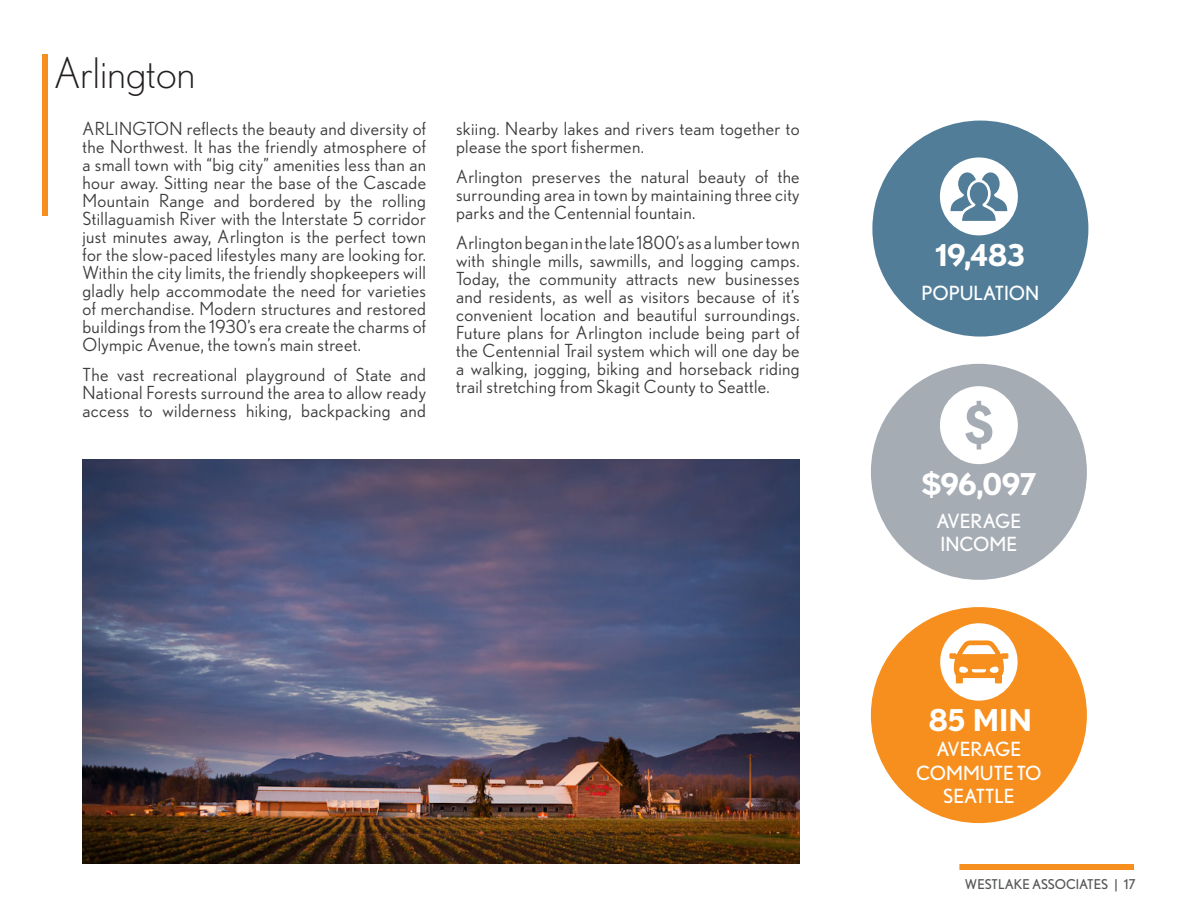
<style>
.page{position:relative;width:1188px;height:918px;background:#fff}
.page>*{position:absolute;margin:0;border:0;box-sizing:border-box;transform-origin:0 0}
.t1{font:300 42px "Nobel";color:#231f20}
.t2{font:700 30px "Nobel";color:#fff}
.t3{font:19.5px "Nobel";color:#fff}
.t4{font:18px/18px "Nobel";letter-spacing:.02em;color:#3d3d3d;text-align:justify}
.t5{font:13.5px "Nobel";color:#57585a}
</style>
<div class="page">
<div style="left:42px;top:54px;width:6px;height:162px;background:#f68f1e"></div>
<div style="left:959px;top:864px;width:175px;height:6px;background:#f68f1e"></div>
<div style="left:872px;top:121px;width:216px;height:216px;background:#517d98;border-radius:50%"></div>
<div style="left:871px;top:364px;width:216px;height:216px;background:#a6acb4;border-radius:50%"></div>
<div style="left:871px;top:607px;width:216px;height:216px;background:#f68f1e;border-radius:50%"></div>
<svg style="left:940px;top:157px;width:78px;height:78px"></svg>
<svg style="left:940px;top:386px;width:78px;height:78px"></svg>
<svg style="left:940px;top:623px;width:78px;height:78px"></svg>
<img style="left:82px;top:460px;width:718px;height:404px">
<p class="t1" style="left:54px;top:49px;width:143px">Arlington</p>
<p class="t4" style="left:82px;top:119px;width:345px">ARLINGTON reflects the beauty and diversity of the Northwest. It has the friendly atmosphere of a small town with “big city” amenities less than an hour away. Sitting near the base of the Cascade Mountain Range and bordered by the rolling Stillaguamish River with the Interstate 5 corridor just minutes away, Arlington is the perfect town for the slow-paced lifestyles many are looking for.<br>Within the city limits, the friendly shopkeepers will gladly help accommodate the need for varieties of merchandise. Modern structures and restored buildings from the 1930’s era create the charms of Olympic Avenue, the town’s main street.</p>
<p class="t4" style="left:82px;top:365px;width:345px">The vast recreational playground of State and National Forests surround the area to allow ready access to wilderness hiking, backpacking and</p>
<p class="t4" style="left:456px;top:119px;width:345px">skiing. Nearby lakes and rivers team together to please the sport fishermen.</p>
<p class="t4" style="left:456px;top:167px;width:345px">Arlington preserves the natural beauty of the surrounding area in town by maintaining three city parks and the Centennial fountain.</p>
<p class="t4" style="left:456px;top:233px;width:345px">Arlington began in the late 1800’s as a lumber town with shingle mills, sawmills, and logging camps.<br>Today, the community attracts new businesses and residents, as well as visitors because of it’s convenient location and beautiful surroundings.<br>Future plans for Arlington include being part of the Centennial Trail system which will one day be a walking, jogging, biking and horseback riding trail stretching from Skagit County to Seattle.</p>
<p class="t2" style="left:936px;top:237px;width:91px">19,483</p>
<p class="t3" style="left:921px;top:281px;width:120px">POPULATION</p>
<p class="t2" style="left:921px;top:467px;width:117px">$96,097</p>
<p class="t3" style="left:937px;top:510px;width:86px">AVERAGE</p>
<p class="t3" style="left:941px;top:533px;width:78px">INCOME</p>
<p class="t2" style="left:929px;top:702px;width:105px">85 MIN</p>
<p class="t3" style="left:937px;top:738px;width:86px">AVERAGE</p>
<p class="t3" style="left:916px;top:762px;width:127px">COMMUTE TO</p>
<p class="t3" style="left:943px;top:785px;width:73px">SEATTLE</p>
<p class="t5" style="left:965px;top:877px;width:172px">WESTLAKE ASSOCIATES | 17</p>
</div>
